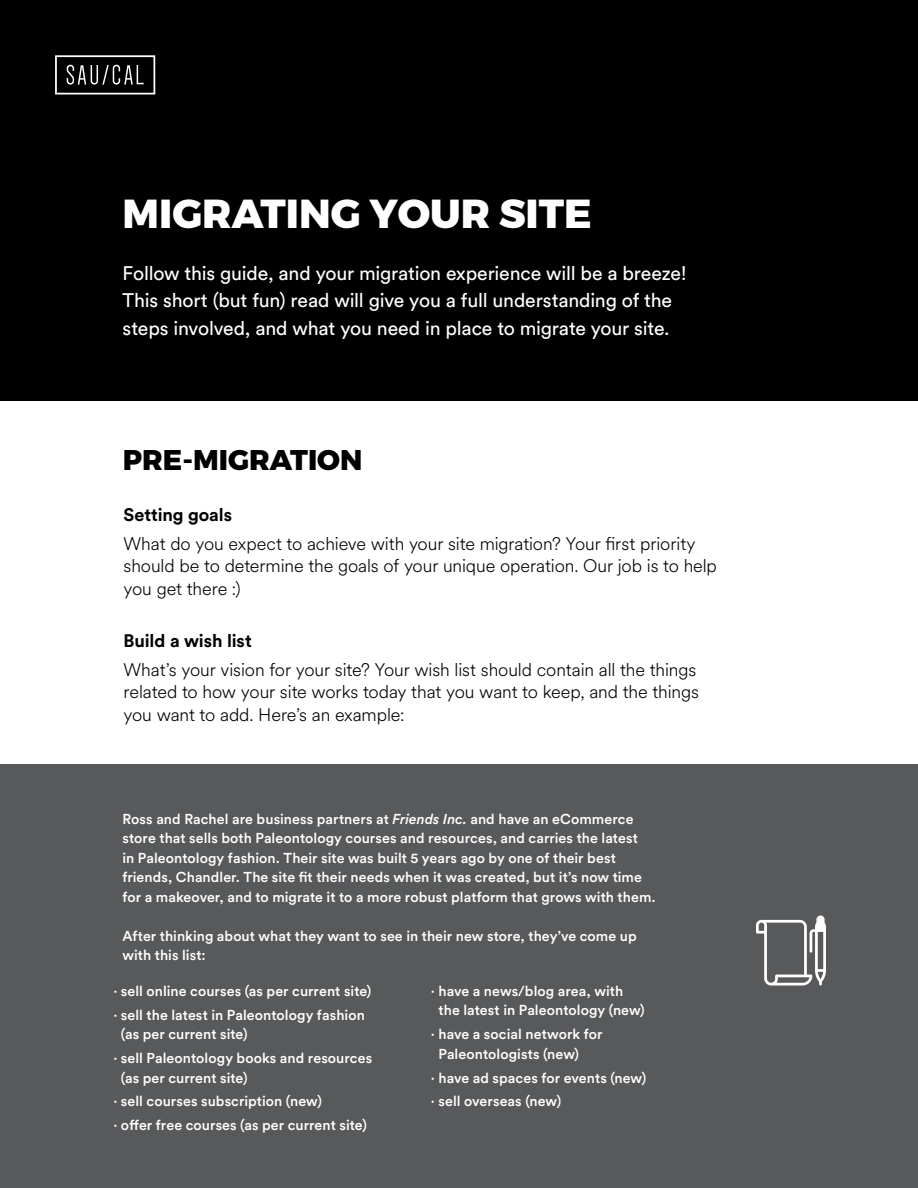
<style>
.page{position:relative;width:918px;height:1188px;background:#fff}
.page>*{position:absolute;margin:0;border:0;box-sizing:border-box;transform-origin:0 0}
.t1{font:800 40.5px "Montserrat";color:#fff}
.t2{font:800 28.5px "Montserrat";color:#000}
.t3{font:19.5px/27.6px "Circular Std";letter-spacing:-.01em;color:#fff}
.t4{font:300 18px/22.5px "Circular Spotify Text";letter-spacing:-.005em;color:#000}
.t5{font:700 18px "Circular Std";letter-spacing:-.005em;color:#000}
.t6{font:500 14.25px/19.5px "Circular Std";letter-spacing:.005em;color:#fff}
.s1{font-style:italic}
</style>
<div class="page">
<div style="left:0;top:765px;width:918px;height:423px;background:#58595b"></div>
<div style="left:1px;top:0;width:917px;height:401px;background:#000"></div>
<svg style="left:55px;top:55px;width:100px;height:39px"></svg>
<svg style="left:756px;top:916px;width:70px;height:70px"></svg>
<h1 class="t1" style="left:123px;top:188px;width:471px">MIGRATING YOUR SITE</h1>
<h3 class="t3" style="left:123px;top:259px;width:566px">Follow this guide, and your migration experience will be a breeze!<br>This short (but fun) read will give you a full understanding of the steps involved, and what you need in place to migrate your site.</h3>
<h2 class="t2" style="left:123px;top:442px;width:241px">PRE-MIGRATION</h2>
<p class="t5" style="left:124px;top:503px;width:110px">Setting goals</p>
<p class="t4" style="left:124px;top:533px;width:595px">What do you expect to achieve with your site migration? Your first priority should be to determine the goals of your unique operation. Our job is to help you get there :)</p>
<p class="t5" style="left:124px;top:629px;width:130px">Build a wish list</p>
<p class="t4" style="left:124px;top:659px;width:577px">What’s your vision for your site? Your wish list should contain all the things related to how your site works today that you want to keep, and the things you want to add. Here’s an example:</p>
<p class="t6" style="left:122px;top:809px;width:535px">Ross and Rachel are business partners at <span class="s1">Friends Inc.</span> and have an eCommerce store that sells both Paleontology courses and resources, and carries the latest<br>in Paleontology fashion. Their site was built 5 years ago by one of their best friends, Chandler. The site fit their needs when it was created, but it’s now time for a makeover, and to migrate it to a more robust platform that grows with them.</p>
<p class="t6" style="left:122px;top:926px;width:516px">After thinking about what they want to see in their new store, they’ve come up with this list:</p>
<p class="t6" style="left:113px;top:979px;width:260px;line-height:23.9px">· sell online courses (as per current site) · sell the latest in Paleontology fashion</p>
<p class="t6" style="left:113px;top:1022px;width:260px;line-height:23.9px;text-indent:8px">(as per current site)<br>· sell Paleontology books and resources</p>
<p class="t6" style="left:113px;top:1065px;width:255px;line-height:23.9px;text-indent:8px">(as per current site)<br>· sell courses subscription (new)<br>· offer free courses (as per current site)</p>
<p class="t6" style="left:439px;top:981px;width:208px;text-indent:-8px">· have a news/blog area, with the latest in Paleontology (new)</p>
<p class="t6" style="left:439px;top:1024px;width:166px;text-indent:-8px">· have a social network for<br>Paleontologists (new)</p>
<p class="t6" style="left:431px;top:1065px;width:217px;line-height:23.9px">· have ad spaces for events (new) · sell overseas (new)</p>
</div>
